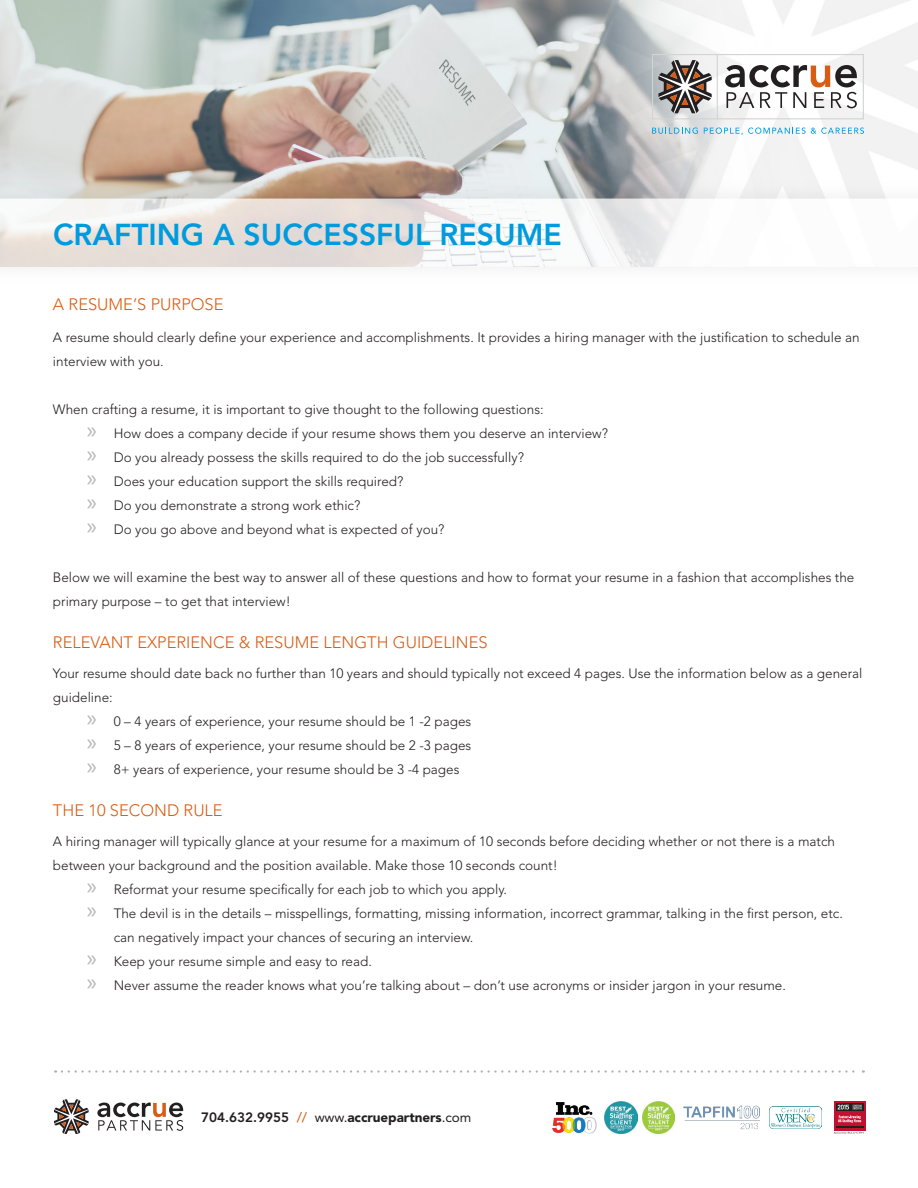
<style>
.page{position:relative;width:918px;height:1188px;background:#fff}
.page>*{position:absolute;margin:0;border:0;box-sizing:border-box;transform-origin:0 0}
.Large_Header_-_Orang{font:800 30px "Avenir LT Std";color:#009bde}
.Small_Header_-_Blue{font:300 16.5px "Avenir LT Std";color:#d75d14}
.Small_Header_-_Blue-2{font:300 13.5px/24px "Avenir LT Std";color:#231f20}
.t1{font:900 13.5px "Avenir LT Std";letter-spacing:-.005em;color:#231f20}
.s1{font-family:"Myriad Pro";font-weight:400;font-size:24px;color:#b7b5b6}
.s2{font-weight:800}
.s3{font-weight:500;color:#d75d14}
.s4{font-weight:400}
</style>
<div class="page">
<img style="left:0;top:0;width:918px;height:1134px">
<svg style="left:97px;top:1103px;width:86px;height:28px"></svg>
<svg style="left:54px;top:1099px;width:35px;height:35px"></svg>
<img style="left:684px;top:1105px;width:75px;height:25px">
<img style="left:605px;top:1101px;width:32px;height:33px">
<img style="left:642px;top:1101px;width:32px;height:33px">
<img style="left:770px;top:1106px;width:51px;height:23px">
<div style="left:834px;top:1101px;width:31px;height:29px;background:#c3102f"></div>
<svg style="left:836px;top:1103px;width:27px;height:2px"></svg>
<svg style="left:834px;top:1105px;width:31px;height:29px"></svg>
<img style="left:552px;top:1103px;width:45px;height:30px">
<svg style="left:62px;top:1070px;width:802px;height:3px"></svg>
<svg style="left:725px;top:65px;width:132px;height:43px"></svg>
<svg style="left:658px;top:60px;width:54px;height:53px"></svg>
<svg style="left:652px;top:128px;width:46px;height:6px"></svg>
<svg style="left:704px;top:128px;width:160px;height:7px"></svg>
<div style="left:652px;top:54px;width:212px;height:65px;border:1px solid #d1d3d4"></div>
<hr style="left:717px;top:55px;width:1px;height:64px;background:#d1d3d4">
<p class="Large_Header_-_Orang" style="left:53px;top:217px;width:510px">CRAFTING A SUCCESSFUL RESUME</p>
<p class="Small_Header_-_Blue" style="left:53px;top:294px;width:172px">A RESUME’S PURPOSE</p>
<p class="Small_Header_-_Blue-2" style="left:53px;top:325px;width:808px">A resume should clearly define your experience and accomplishments. It provides a hiring manager with the justification to schedule an interview with you.</p>
<p class="Small_Header_-_Blue-2" style="left:53px;top:397px;width:492px">When crafting a resume, it is important to give thought to the following questions:</p>
<p class="Small_Header_-_Blue-2" style="left:87px;top:421px;width:523px"><span class="s1">»</span> How does a company decide if your resume shows them you deserve an interview?</p>
<p class="Small_Header_-_Blue-2" style="left:87px;top:445px;width:439px"><span class="s1">»</span> Do you already possess the skills required to do the job successfully?</p>
<p class="Small_Header_-_Blue-2" style="left:87px;top:469px;width:318px"><span class="s1">»</span> Does your education support the skills required?</p>
<p class="Small_Header_-_Blue-2" style="left:87px;top:493px;width:275px"><span class="s1">»</span> Do you demonstrate a strong work ethic?</p>
<p class="Small_Header_-_Blue-2" style="left:87px;top:517px;width:359px"><span class="s1">»</span> Do you go above and beyond what is expected of you?</p>
<p class="Small_Header_-_Blue-2" style="left:53px;top:565px;width:803px">Below we will examine the best way to answer all of these questions and how to format your resume in a fashion that accomplishes the primary purpose – to get that interview!</p>
<p class="Small_Header_-_Blue" style="left:53px;top:633px;width:436px">RELEVANT EXPERIENCE &amp; RESUME LENGTH GUIDELINES</p>
<p class="Small_Header_-_Blue-2" style="left:53px;top:661px;width:811px">Your resume should date back no further than 10 years and should typically not exceed 4 pages. Use the information below as a general guideline:</p>
<p class="Small_Header_-_Blue-2" style="left:87px;top:709px;width:386px"><span class="s1">»</span> 0 – 4 years of experience, your resume should be 1 -2 pages</p>
<p class="Small_Header_-_Blue-2" style="left:87px;top:733px;width:386px"><span class="s1">»</span> 5 – 8 years of experience, your resume should be 2 -3 pages</p>
<p class="Small_Header_-_Blue-2" style="left:87px;top:757px;width:374px"><span class="s1">»</span> 8+ years of experience, your resume should be 3 -4 pages</p>
<p class="Small_Header_-_Blue" style="left:53px;top:801px;width:171px">THE 10 SECOND RULE</p>
<p class="Small_Header_-_Blue-2" style="left:53px;top:829px;width:784px">A hiring manager will typically glance at your resume for a maximum of 10 seconds before deciding whether or not there is a match between your background and the position available. Make those 10 seconds count!</p>
<p class="Small_Header_-_Blue-2" style="left:87px;top:877px;width:422px"><span class="s1">»</span> Reformat your resume specifically for each job to which you apply.</p>
<p class="Small_Header_-_Blue-2" style="left:114px;top:901px;width:731px;text-indent:-27px"><span class="s1">»</span> The devil is in the details – misspellings, formatting, missing information, incorrect grammar, talking in the first person, etc. can negatively impact your chances of securing an interview.</p>
<p class="Small_Header_-_Blue-2" style="left:87px;top:949px;width:287px"><span class="s1">»</span> Keep your resume simple and easy to read.</p>
<p class="Small_Header_-_Blue-2" style="left:87px;top:973px;width:701px"><span class="s1">»</span> Never assume the reader knows what you’re talking about – don’t use acronyms or insider jargon in your resume.</p>
<p class="t1" style="left:201px;top:1110px;width:272px"><span class="s2">704.632.9955</span> <span class="s3">//</span> <span class="s4">www.</span>accruepartners<span class="s4">.com</span></p>
</div>
